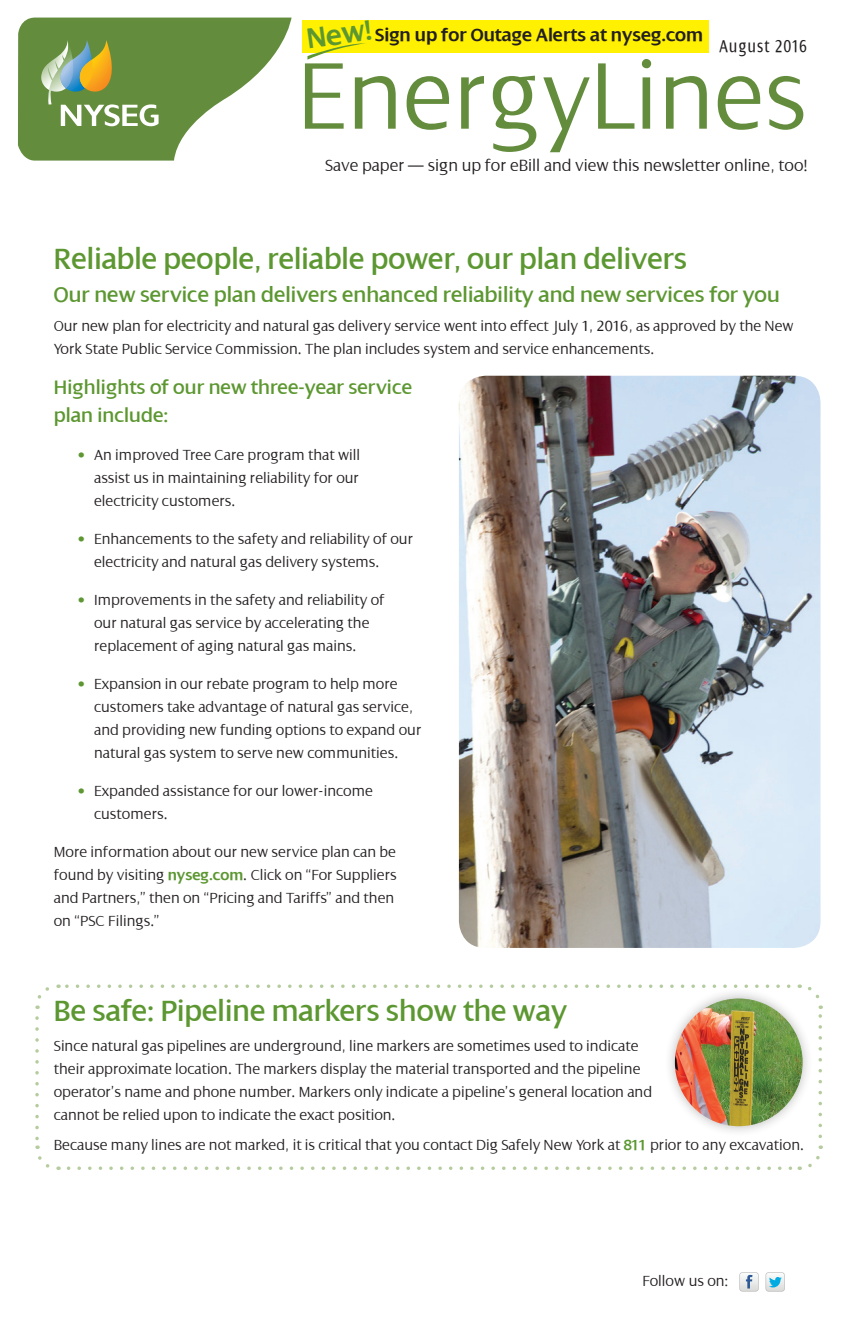
<style>
.page{position:relative;width:851px;height:1339px;background:#fff}
.page>*{position:absolute;margin:0;border:0;box-sizing:border-box;transform-origin:0 0}
.t1{font:300 102.02px "Dialog";color:#638d3d}
.t2{font:31.5px "Dialog";color:#5c9731}
.t3{font:600 30.1px "Dialog";color:#5c9731}
.t4{font:22.75px "Dialog";color:#5c9731}
.t5{font:21px/28px "Dialog";color:#5c9731}
.t6{font:600 19.25px "Dialog";color:#231f20}
.t7{font:condensed 18.38px "Dialog";letter-spacing:.07em;color:#231f20}
.t8{font:300 17.5px "Dialog";color:#231f20}
.t9{font:300 15.75px/22.8px "Dialog";color:#231f20}
.s1{color:#5c9731}
.s2{font-weight:600;color:#5c9731}
</style>
<div class="page">
<svg style="left:35px;top:987px;width:14px;height:22px"></svg>
<svg style="left:35px;top:1018px;width:24px;height:152px"></svg>
<svg style="left:68px;top:1145px;width:755px;height:25px"></svg>
<svg style="left:799px;top:984px;width:23px;height:152px"></svg>
<svg style="left:58px;top:984px;width:730px;height:4px"></svg>
<svg style="left:18px;top:17px;width:273px;height:144px"></svg>
<svg style="left:739px;top:1272px;width:19px;height:19px"></svg>
<svg style="left:765px;top:1272px;width:19px;height:19px"></svg>
<div style="left:302px;top:20px;width:406px;height:32px;background:#fff101"></div>
<svg style="left:307px;top:43px;width:59px;height:17px"></svg>
<img style="left:459px;top:376px;width:361px;height:572px">
<div style="left:663px;top:987px;width:151px;height:150px;background:#231f20;opacity:.3"></div>
<img style="left:675px;top:998px;width:127px;height:128px;border-radius:64px">
<h3 class="t3" style="left:304px;top:23px;width:67px;rotate:-8deg">New!</h3>
<p class="t6" style="left:375px;top:25px;width:329px">Sign up for Outage Alerts at nyseg.com</p>
<p class="t7" style="left:719px;top:36px;width:89px">August 2016</p>
<h1 class="t1" style="left:297px;top:40px;width:511px">EnergyLines</h1>
<p class="t8" style="left:325px;top:156px;width:484px">Save paper — sign up for eBill and view this newsletter online, too!</p>
<h2 class="t2" style="left:54px;top:242px;width:634px">Reliable people, reliable power, our plan delivers</h2>
<h3 class="t4" style="left:54px;top:282px;width:727px">Our new service plan delivers enhanced reliability and new services for you</h3>
<p class="t9" style="left:54px;top:315px;width:741px">Our new plan for electricity and natural gas delivery service went into effect July 1, 2016, as approved by the New<br>York State Public Service Commission. The plan includes system and service enhancements.</p>
<h3 class="t5" style="left:54px;top:373px;width:360px">Highlights of our new three-year service plan include:</h3>
<p class="t9" style="left:94px;top:444px;width:268px;text-align:justify;text-indent:-17px"><span class="s1">•</span> An improved Tree Care program that will assist us in maintaining reliability for our electricity customers.</p>
<p class="t9" style="left:94px;top:528px;width:320px;text-indent:-17px"><span class="s1">•</span> Enhancements to the safety and reliability of our electricity and natural gas delivery systems.</p>
<p class="t9" style="left:94px;top:589px;width:292px;text-indent:-17px"><span class="s1">•</span> Improvements in the safety and reliability of our natural gas service by accelerating the replacement of aging natural gas mains.</p>
<p class="t9" style="left:94px;top:673px;width:329px;text-indent:-17px"><span class="s1">•</span> Expansion in our rebate program to help more customers take advantage of natural gas service, and providing new funding options to expand our natural gas system to serve new communities.</p>
<p class="t9" style="left:94px;top:780px;width:280px;text-indent:-17px"><span class="s1">•</span> Expanded assistance for our lower-income customers.</p>
<p class="t9" style="left:54px;top:841px;width:344px">More information about our new service plan can be found by visiting <span class="s2">nyseg.com</span>. Click on “For Suppliers and Partners,” then on “Pricing and Tariffs” and then on “PSC Filings.”</p>
<h2 class="t2" style="left:54px;top:994px;width:515px">Be safe: Pipeline markers show the way</h2>
<p class="t9" style="left:54px;top:1035px;width:600px">Since natural gas pipelines are underground, line markers are sometimes used to indicate their approximate location. The markers display the material transported and the pipeline operator’s name and phone number. Markers only indicate a pipeline’s general location and cannot be relied upon to indicate the exact position.</p>
<p class="t9" style="left:54px;top:1134px;width:751px">Because many lines are not marked, it is critical that you contact Dig Safely New York at <span class="s2">811</span> prior to any excavation.</p>
<p class="t9" style="left:642px;top:1269px;width:88px">Follow us on:</p>
</div>
